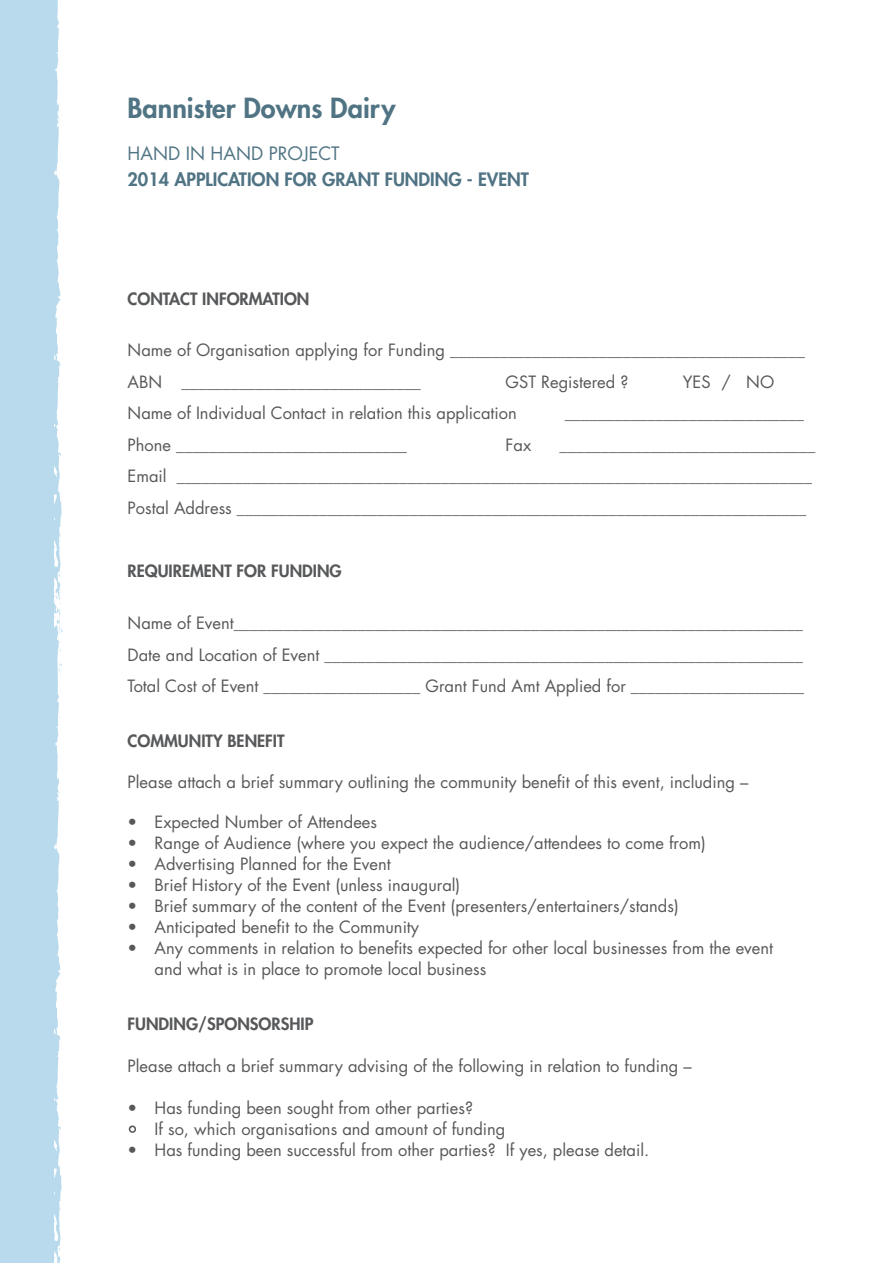
<style>
.page{position:relative;width:893px;height:1263px;background:#fff}
.page>*{position:absolute;margin:0;border:0;box-sizing:border-box;transform-origin:0 0}
.t1{font:800 27px "Futura Std";color:#507484}
.t2{font:800 18px "Futura Std";color:#507484}
.t3{font:18px "Futura Std";color:#507484}
.t4{font:16.5px/21px "Futura Std";color:#57585a}
.t5{font:800 16.5px "Futura Std";color:#57585a}
</style>
<div class="page">
<div style="left:0;top:0;width:54px;height:1263px;background:#b8daec"></div>
<svg style="left:54px;top:0;width:9px;height:1263px"></svg>
<div style="left:129px;top:1125px;width:7px;height:8px;border:2px solid #57585a;border-radius:50%"></div>
<p class="t1" style="left:128px;top:91px;width:269px">Bannister Downs Dairy</p>
<p class="t3" style="left:128px;top:142px;width:214px">HAND IN HAND PROJECT</p>
<p class="t2" style="left:128px;top:167px;width:403px">2014 APPLICATION FOR GRANT FUNDING - EVENT</p>
<p class="t5" style="left:128px;top:289px;width:183px">CONTACT INFORMATION</p>
<p class="t4" style="left:128px;top:340px;width:679px">Name of Organisation applying for Funding ___________________________________________</p>
<p class="t4" style="left:128px;top:371px;width:295px">ABN _____________________________</p>
<p class="t4" style="left:506px;top:371px;width:124px">GST Registered ?</p>
<p class="t4" style="left:683px;top:371px;width:93px">YES / NO</p>
<p class="t4" style="left:128px;top:403px;width:391px">Name of Individual Contact in relation this application</p>
<p class="t4" style="left:565px;top:403px;width:241px">_____________________________</p>
<p class="t4" style="left:128px;top:434px;width:281px">Phone ____________________________</p>
<p class="t4" style="left:506px;top:434px;width:27px">Fax</p>
<p class="t4" style="left:560px;top:434px;width:257px">_______________________________</p>
<p class="t4" style="left:128px;top:466px;width:686px">Email _____________________________________________________________________________</p>
<p class="t4" style="left:128px;top:497px;width:680px">Postal Address _____________________________________________________________________</p>
<p class="t5" style="left:128px;top:560px;width:216px">REQUIREMENT FOR FUNDING</p>
<p class="t4" style="left:128px;top:613px;width:677px">Name of Event_____________________________________________________________________</p>
<p class="t4" style="left:128px;top:644px;width:677px">Date and Location of Event __________________________________________________________</p>
<p class="t4" style="left:128px;top:676px;width:678px">Total Cost of Event ___________________ Grant Fund Amt Applied for _____________________</p>
<p class="t5" style="left:128px;top:730px;width:158px">COMMUNITY BENEFIT</p>
<p class="t4" style="left:128px;top:771px;width:622px">Please attach a brief summary outlining the community benefit of this event, including –</p>
<p class="t4" style="left:128px;top:812px;width:251px">• Expected Number of Attendees</p>
<p class="t4" style="left:128px;top:833px;width:580px">• Range of Audience (where you expect the audience/attendees to come from)</p>
<p class="t4" style="left:128px;top:854px;width:265px">• Advertising Planned for the Event</p>
<p class="t4" style="left:128px;top:875px;width:334px">• Brief History of the Event (unless inaugural)</p>
<p class="t4" style="left:128px;top:896px;width:553px">• Brief summary of the content of the Event (presenters/entertainers/stands)</p>
<p class="t4" style="left:128px;top:917px;width:293px">• Anticipated benefit to the Community</p>
<p class="t4" style="left:155px;top:938px;width:620px;text-indent:-27px">• Any comments in relation to benefits expected for other local businesses from the event and what is in place to promote local business</p>
<p class="t5" style="left:128px;top:1014px;width:187px">FUNDING/SPONSORSHIP</p>
<p class="t4" style="left:128px;top:1056px;width:566px">Please attach a brief summary advising of the following in relation to funding –</p>
<p class="t4" style="left:128px;top:1098px;width:347px">• Has funding been sought from other parties?</p>
<p class="t4" style="left:128px;top:1119px;width:379px">• If so, which organisations and amount of funding</p>
<p class="t4" style="left:128px;top:1140px;width:523px">• Has funding been successful from other parties? If yes, please detail.</p>
</div>
